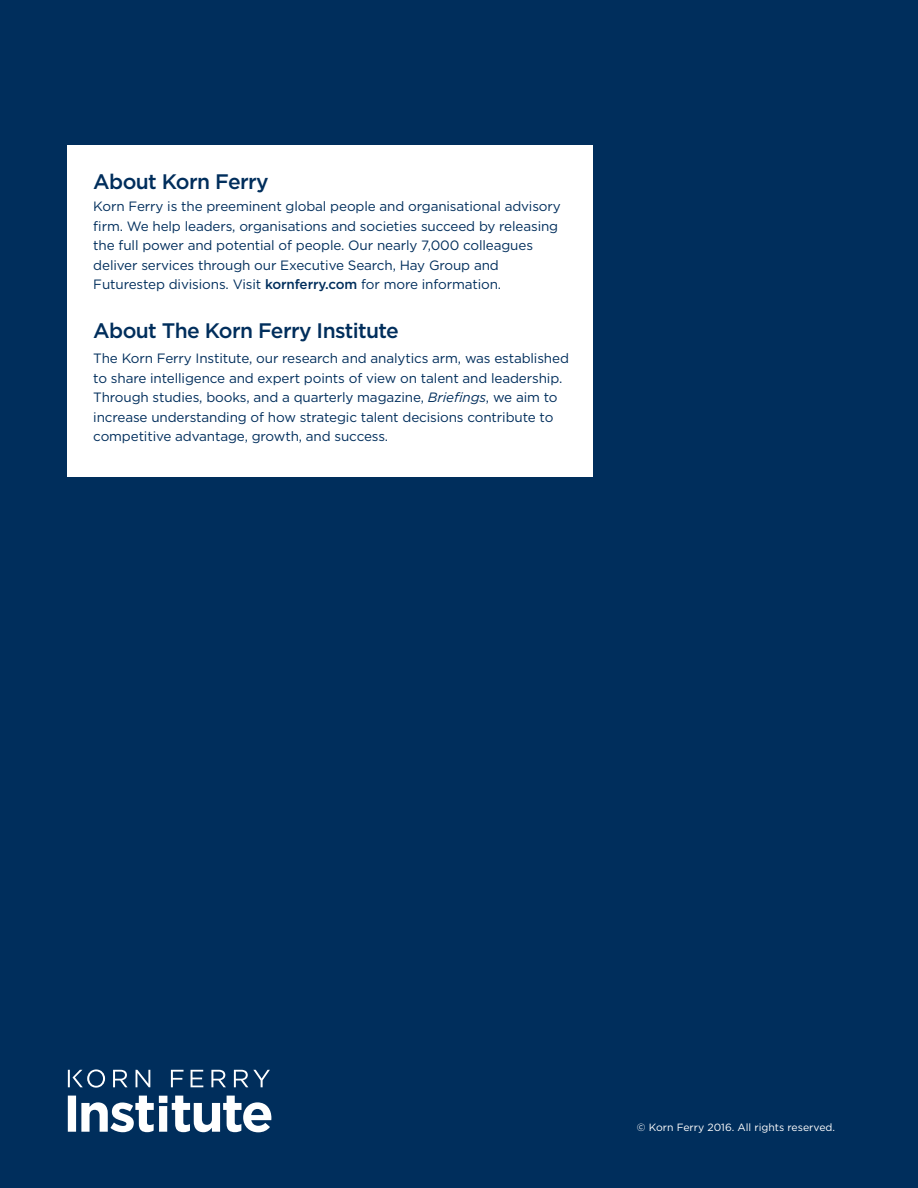
<style>
.page{position:relative;width:918px;height:1188px;background:#002e5c}
.page>*{position:absolute;margin:0;border:0;box-sizing:border-box;transform-origin:0 0}
.Boiler_Plate_Subhead{font:500 21px "Gotham";letter-spacing:-.03em;color:#002e5c}
.Boiler_Plate_Body_Te{font:13.5px/19.5px "Gotham";letter-spacing:-.01em;color:#002e5c}
.t1{font:10.5px "Gotham";color:#fff}
.s1{font-weight:500}
.s2{font-style:italic}
</style>
<div class="page">
<div style="left:68px;top:146px;width:525px;height:331px;background:#fff"></div>
<svg style="left:68px;top:1096px;width:203px;height:36px"></svg>
<svg style="left:68px;top:1069px;width:202px;height:19px"></svg>
<p class="Boiler_Plate_Subhead" style="left:93px;top:167px;width:177px">About Korn Ferry</p>
<p class="Boiler_Plate_Body_Te" style="left:93px;top:196px;width:469px">Korn Ferry is the preeminent global people and organisational advisory firm. We help leaders, organisations and societies succeed by releasing the full power and potential of people. Our nearly 7,000 colleagues deliver services through our Executive Search, Hay Group and Futurestep divisions. Visit <span class="s1">kornferry.com</span> for more information.</p>
<p class="Boiler_Plate_Subhead" style="left:93px;top:317px;width:307px">About The Korn Ferry Institute</p>
<p class="Boiler_Plate_Body_Te" style="left:93px;top:348px;width:477px">The Korn Ferry Institute, our research and analytics arm, was established to share intelligence and expert points of view on talent and leadership.<br>Through studies, books, and a quarterly magazine, <span class="s2">Briefings</span>, we aim to increase understanding of how strategic talent decisions contribute to competitive advantage, growth, and success.</p>
<p class="t1" style="left:637px;top:1120px;width:200px">© Korn Ferry 2016. All rights reserved.</p>
</div>
